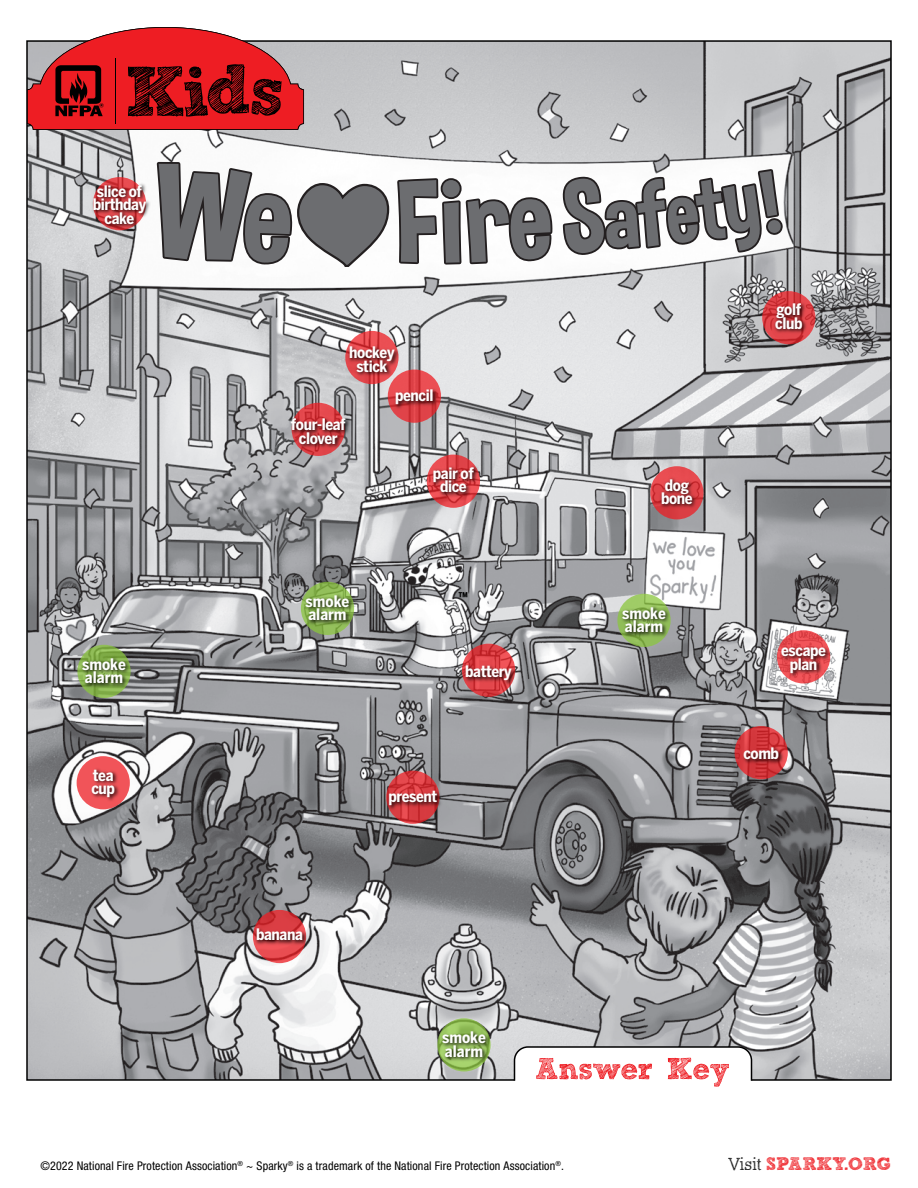
<style>
.page{position:relative;width:918px;height:1188px;background:#fff}
.page>*{position:absolute;margin:0;border:0;box-sizing:border-box;transform-origin:0 0}
.t1{font:700 18px "freeversion Sketch Block";color:#ee1d23}
.t2{font:700 15.75px/13.5px "Benton Sans Cond";letter-spacing:-.025em;color:#fff;text-align:center}
.t3{font:700 15.75px/13.5px "Benton Sans Cond";color:#fff}
.t4{font:condensed 12px "Helvetica Neue";letter-spacing:.01em;color:#000}
.t5{font:700 12px "Benton Sans Cond";color:#000}
.s1{font-family:"Sketch Block";font-weight:300;color:#000}
</style>
<div class="page">
<img style="left:29px;top:43px;width:860px;height:1035px">
<svg style="left:513px;top:1046px;width:240px;height:41px"></svg>
<svg style="left:437px;top:1018px;width:54px;height:54px"></svg>
<img style="left:439px;top:1026px;width:54px;height:41px">
<svg style="left:386px;top:771px;width:53px;height:53px"></svg>
<img style="left:385px;top:786px;width:59px;height:27px">
<svg style="left:617px;top:594px;width:54px;height:53px"></svg>
<img style="left:619px;top:602px;width:54px;height:40px">
<svg style="left:77px;top:645px;width:54px;height:53px"></svg>
<img style="left:79px;top:653px;width:54px;height:40px">
<svg style="left:462px;top:644px;width:53px;height:53px"></svg>
<img style="left:462px;top:660px;width:57px;height:27px">
<svg style="left:735px;top:726px;width:53px;height:53px"></svg>
<img style="left:740px;top:742px;width:45px;height:27px">
<svg style="left:777px;top:630px;width:53px;height:53px"></svg>
<img style="left:778px;top:639px;width:54px;height:40px">
<svg style="left:650px;top:466px;width:54px;height:53px"></svg>
<img style="left:658px;top:474px;width:41px;height:40px">
<svg style="left:762px;top:291px;width:53px;height:53px"></svg>
<img style="left:772px;top:299px;width:37px;height:40px">
<svg style="left:427px;top:455px;width:53px;height:53px"></svg>
<img style="left:430px;top:462px;width:50px;height:40px">
<img style="left:288px;top:426px;width:64px;height:27px">
<div style="left:77px;top:756px;width:53px;height:53px;background:#f15459;border-radius:50%"></div>
<img style="left:91px;top:769px;width:30px;height:35px">
<svg style="left:253px;top:910px;width:53px;height:53px"></svg>
<img style="left:253px;top:923px;width:56px;height:27px">
<svg style="left:301px;top:582px;width:53px;height:53px"></svg>
<img style="left:302px;top:590px;width:54px;height:40px">
<svg style="left:561px;top:82px;width:224px;height:232px"></svg>
<svg style="left:27px;top:27px;width:527px;height:399px"></svg>
<p class="t2" style="left:93px;top:184px;width:55px">slice of birthday cake</p>
<p class="t2" style="left:349px;top:346px;width:47px">hockey stick</p>
<p class="t2" style="left:291px;top:418px;width:56px">four-leaf clover</p>
<p class="t3" style="left:306px;top:594px;width:45px">smoke alarm</p>
<p class="t2" style="left:395px;top:389px;width:40px">pencil</p>
<p class="t2" style="left:433px;top:466px;width:42px">pair of dice</p>
<p class="t5" style="left:458px;top:589px;width:11px">™</p>
<p class="t3" style="left:82px;top:657px;width:45px">smoke alarm</p>
<p class="t2" style="left:465px;top:664px;width:48px">battery</p>
<p class="t2" style="left:91px;top:768px;width:25px;text-align:left">tea cup</p>
<p class="t2" style="left:256px;top:928px;width:48px">banana</p>
<p class="t2" style="left:388px;top:790px;width:50px">present</p>
<p class="t3" style="left:442px;top:1031px;width:45px">smoke alarm</p>
<p class="t4" style="left:40px;top:1159px;width:525px">©2022 National Fire Protection Association<sup>®</sup> ~ Sparky<sup>®</sup> is a trademark of the National Fire Protection Association<sup>®</sup>.</p>
<p class="t2" style="left:775px;top:303px;width:29px;text-align:left">golf club</p>
<p class="t2" style="left:661px;top:478px;width:33px;text-align:left">dog bone</p>
<p class="t3" style="left:622px;top:606px;width:45px">smoke alarm</p>
<p class="t2" style="left:781px;top:644px;width:46px">escape plan</p>
<p class="t2" style="left:743px;top:747px;width:37px">comb</p>
<p class="t1" style="left:729px;top:1157px;width:164px"><span class="s1">Visit</span> SPARKY.ORG</p>
</div>
